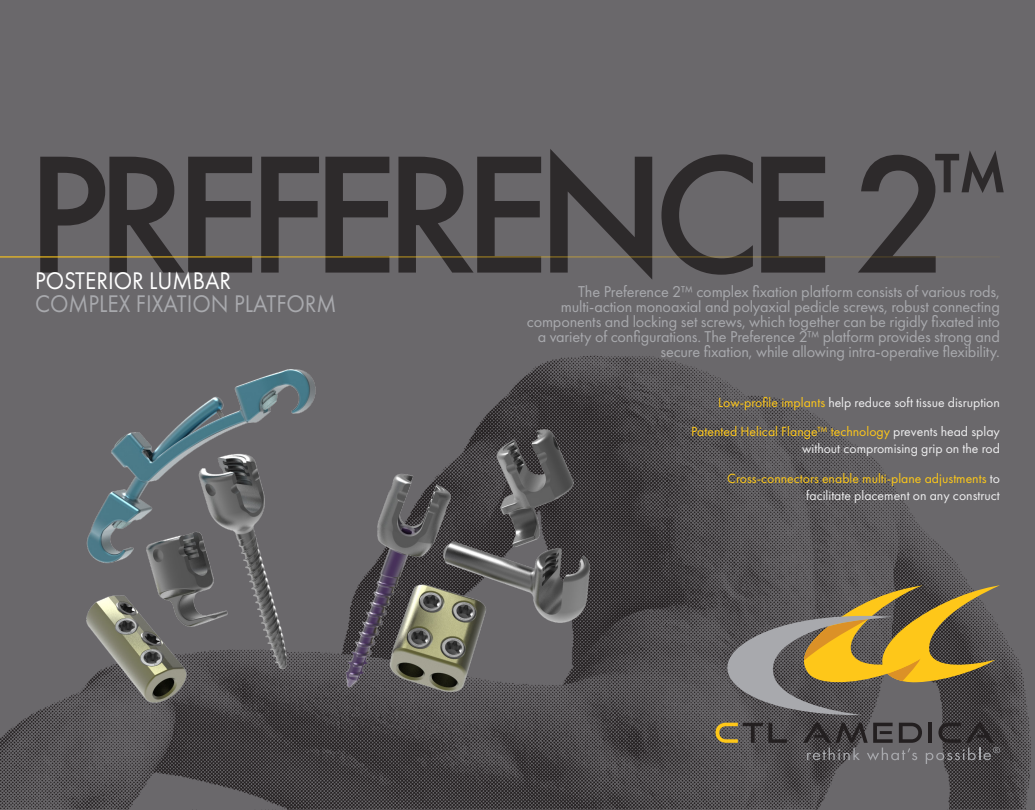
<style>
.page{position:relative;width:1035px;height:810px;background:#fff}
.page>*{position:absolute;margin:0;border:0;box-sizing:border-box;transform-origin:0 0}
.t1{font:500 153.75px "Futura";letter-spacing:-.09em;color:#231f20}
.t2{font:25px "Futura PT";color:#a8a9ad;scale:.93 1}
.t3{font:25px "Futura PT";color:#fff;scale:.93 1}
.t4{font:16.25px/15px "Futura PT";letter-spacing:-.01em;color:#a8a9ad;text-align:right}
.t5{font:13.75px/16.5px "Futura PT";color:#eeeeef;text-align:right}
.t6{font:13.75px/16.5px "Futura PT";color:#fec918;text-align:right}
.s1{color:#fec719}
.s2{color:#eeeeef}
</style>
<div class="page">
<img style="left:0;top:0;width:1035px;height:810px">
<hr style="left:0;top:256px;width:1000px;height:2px;background:#fec719">
<svg style="left:705px;top:585px;width:295px;height:179px;background:#716751"></svg>
<img style="left:87px;top:369px;width:503px;height:333px">
<h1 class="t1" style="left:26px;top:110px;width:982px">PREFERENCE 2<sup>™</sup></h1>
<p class="t3" style="left:35px;top:266px;width:212px">POSTERIOR LUMBAR</p>
<p class="t2" style="left:35px;top:288px;width:326px">COMPLEX FIXATION PLATFORM</p>
<p class="t4" style="left:527px;top:284px;width:475px">The Preference 2™ complex fixation platform consists of various rods, multi-action monoaxial and polyaxial pedicle screws, robust connecting components and locking set screws, which together can be rigidly fixated into a variety of configurations. The Preference 2™ platform provides strong and secure fixation, while allowing intra-operative flexibility.</p>
<p class="t5" style="left:718px;top:394px;width:283px"><span class="s1">Low-profile implants</span> help reduce soft tissue disruption</p>
<p class="t5" style="left:691px;top:423px;width:310px"><span class="s1">Patented Helical Flange™ technology</span> prevents head splay without compromising grip on the rod</p>
<p class="t6" style="left:727px;top:471px;width:274px">Cross-connectors enable multi-plane adjustments <span class="s2">to facilitate placement on any construct</span></p>
</div>
